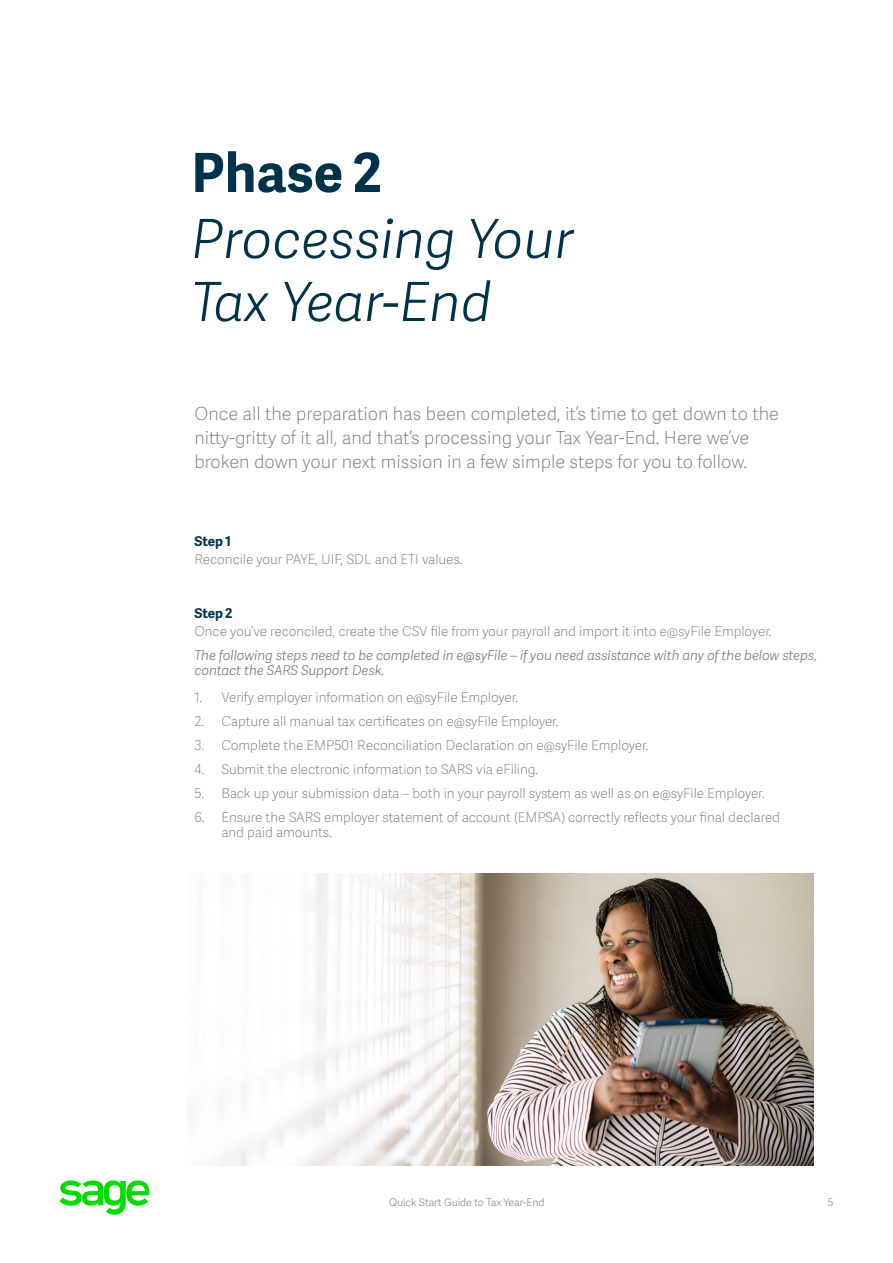
<style>
.page{position:relative;width:893px;height:1263px;background:#fff}
.page>*{position:absolute;margin:0;border:0;box-sizing:border-box;transform-origin:0 0}
.t1{font:italic 54px/63px "Adelle Sans SAGE Lt";color:#003349}
.t2{font:700 54px "Adelle Sans SAGE";color:#003349}
.t3{font:18px/24px "Adelle Sans SAGE Th";color:#75787b}
.t4{font:13.5px/15px "Adelle Sans SAGE Th";letter-spacing:-.005em;color:#75787b}
.t5{font:italic 13.5px/15px "Adelle Sans SAGE Lt";letter-spacing:-.005em;color:#75787b}
.t6{font:700 13.5px "Adelle Sans SAGE";letter-spacing:-.005em;color:#003349}
.t7{font:10.5px "Adelle Sans SAGE Lt";letter-spacing:-.005em;color:#888b8d}
</style>
<div class="page">
<svg style="left:59px;top:1181px;width:91px;height:34px"></svg>
<img style="left:190px;top:873px;width:623px;height:293px">
<h1 class="t2" style="left:191px;top:133px;width:192px">Phase 2</h1>
<h1 class="t1" style="left:191px;top:205px;width:384px">Processing Your<br>Tax Year-End</h1>
<h2 class="t3" style="left:194px;top:401px;width:586px">Once all the preparation has been completed, it’s time to get down to the nitty-gritty of it all, and that’s processing your Tax Year-End. Here we’ve broken down your next mission in a few simple steps for you to follow.</h2>
<p class="t6" style="left:194px;top:531px;width:38px">Step 1</p>
<p class="t4" style="left:194px;top:551px;width:270px">Reconcile your PAYE, UIF, SDL and ETI values.</p>
<p class="t6" style="left:194px;top:603px;width:40px">Step 2</p>
<p class="t4" style="left:194px;top:623px;width:579px">Once you’ve reconciled, create the CSV file from your payroll and import it into e@syFile Employer.</p>
<p class="t5" style="left:194px;top:647px;width:624px">The following steps need to be completed in e@syFile – if you need assistance with any of the below steps, contact the SARS Support Desk.</p>
<p class="t4" style="left:194px;top:689px;width:325px">1. Verify employer information on e@syFile Employer.</p>
<p class="t4" style="left:194px;top:713px;width:366px">2. Capture all manual tax certificates on e@syFile Employer.</p>
<p class="t4" style="left:194px;top:737px;width:455px">3. Complete the EMP501 Reconciliation Declaration on e@syFile Employer.</p>
<p class="t4" style="left:194px;top:761px;width:345px">4. Submit the electronic information to SARS via eFiling.</p>
<p class="t4" style="left:194px;top:785px;width:571px">5. Back up your submission data – both in your payroll system as well as on e@syFile Employer.</p>
<p class="t4" style="left:221px;top:809px;width:560px;text-indent:-27px">6. Ensure the SARS employer statement of account (EMPSA) correctly reflects your final declared and paid amounts.</p>
<p class="t7" style="left:389px;top:1195px;width:157px">Quick Start Guide to Tax Year-End</p>
<p class="t7" style="left:827px;top:1195px;width:7px">5</p>
</div>
